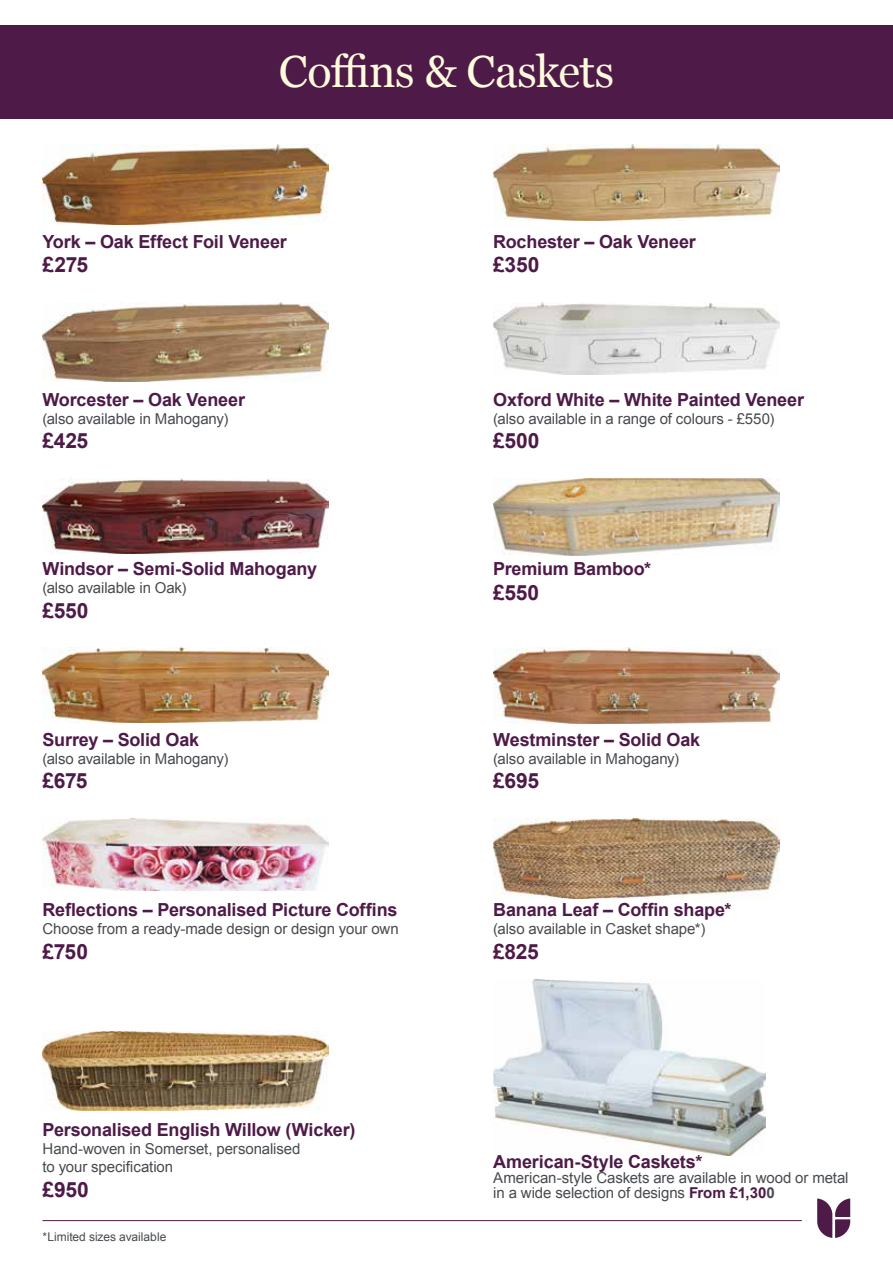
<style>
.page{position:relative;width:893px;height:1263px;background:#fff}
.page>*{position:absolute;margin:0;border:0;box-sizing:border-box;transform-origin:0 0}
.t1{font:45px "Georgia";letter-spacing:-.015em;color:#fffbdc}
.t2{font:700 21px "Arial";letter-spacing:-.015em;color:#4e1a48}
.t3{font:700 18px "Arial";letter-spacing:-.01em;color:#4e1a48}
.t4{font:15px/18px "Arial";letter-spacing:-.01em;color:#484b4f}
.t5{font:12px "Arial";color:#484b4f}
.s1{font-weight:700;color:#4e1a48}
.s2{font-weight:700}
</style>
<div class="page">
<div style="left:0;top:26px;width:893px;height:93px;background:#4e1a48"></div>
<img style="left:43px;top:302px;width:285px;height:80px">
<img style="left:493px;top:302px;width:286px;height:73px">
<img style="left:43px;top:478px;width:285px;height:76px">
<img style="left:493px;top:478px;width:286px;height:77px">
<img style="left:43px;top:1031px;width:285px;height:80px">
<img style="left:493px;top:980px;width:272px;height:176px">
<img style="left:493px;top:145px;width:286px;height:76px">
<img style="left:43px;top:145px;width:285px;height:80px">
<img style="left:493px;top:648px;width:286px;height:75px">
<img style="left:43px;top:648px;width:285px;height:74px">
<img style="left:43px;top:818px;width:285px;height:73px">
<img style="left:493px;top:818px;width:286px;height:80px">
<svg style="left:817px;top:1198px;width:33px;height:40px"></svg>
<hr style="left:43px;top:1220px;width:759px;height:1px;background:#4e1a48">
<h1 class="t1" style="left:279px;top:38px;width:337px">Coffins &amp; Caskets</h1>
<p class="t3" style="left:43px;top:229px;width:246px">York – Oak Effect Foil Veneer</p>
<h2 class="t2" style="left:43px;top:251px;width:47px">£275</h2>
<p class="t3" style="left:43px;top:388px;width:204px">Worcester – Oak Veneer</p>
<p class="t4" style="left:43px;top:410px;width:187px">(also available in Mahogany)</p>
<h2 class="t2" style="left:43px;top:427px;width:47px">£425</h2>
<p class="t3" style="left:43px;top:557px;width:276px">Windsor – Semi-Solid Mahogany</p>
<p class="t4" style="left:43px;top:579px;width:145px">(also available in Oak)</p>
<h2 class="t2" style="left:43px;top:596px;width:48px">£550</h2>
<p class="t3" style="left:43px;top:727px;width:158px">Surrey – Solid Oak</p>
<p class="t4" style="left:43px;top:749px;width:187px">(also available in Mahogany)</p>
<h2 class="t2" style="left:43px;top:766px;width:46px">£675</h2>
<p class="t3" style="left:43px;top:898px;width:357px">Reflections – Personalised Picture Coffins</p>
<p class="t4" style="left:43px;top:920px;width:358px">Choose from a ready-made design or design your own</p>
<h2 class="t2" style="left:43px;top:937px;width:47px">£750</h2>
<p class="t3" style="left:43px;top:1118px;width:314px">Personalised English Willow (Wicker)</p>
<p class="t4" style="left:43px;top:1140px;width:259px">Hand-woven in Somerset, personalised to your specification</p>
<h2 class="t2" style="left:43px;top:1175px;width:48px">£950</h2>
<p class="t5" style="left:43px;top:1229px;width:125px">*Limited sizes available</p>
<p class="t3" style="left:493px;top:229px;width:204px">Rochester – Oak Veneer</p>
<h2 class="t2" style="left:493px;top:251px;width:48px">£350</h2>
<p class="t3" style="left:493px;top:388px;width:312px">Oxford White – White Painted Veneer</p>
<p class="t4" style="left:493px;top:410px;width:283px">(also available in a range of colours - £550)</p>
<h2 class="t2" style="left:493px;top:427px;width:48px">£500</h2>
<p class="t3" style="left:493px;top:557px;width:159px">Premium Bamboo*</p>
<h2 class="t2" style="left:493px;top:578px;width:48px">£550</h2>
<p class="t3" style="left:493px;top:727px;width:208px">Westminster – Solid Oak</p>
<p class="t4" style="left:493px;top:749px;width:187px">(also available in Mahogany)</p>
<h2 class="t2" style="left:493px;top:766px;width:47px">£695</h2>
<p class="t3" style="left:493px;top:898px;width:240px">Banana Leaf – Coffin shape*</p>
<p class="t4" style="left:493px;top:920px;width:214px">(also available in Casket shape*)</p>
<h2 class="t2" style="left:493px;top:937px;width:47px">£825</h2>
<p class="t3" style="left:493px;top:1149px;width:211px">American-Style Caskets*</p>
<p class="t4" style="left:493px;top:1170px;width:357px;line-height:15px">American-style Caskets are available in wood or metal in a wide selection of designs <span class="s1">From £1,30</span><span class="s2">0</span></p>
</div>
